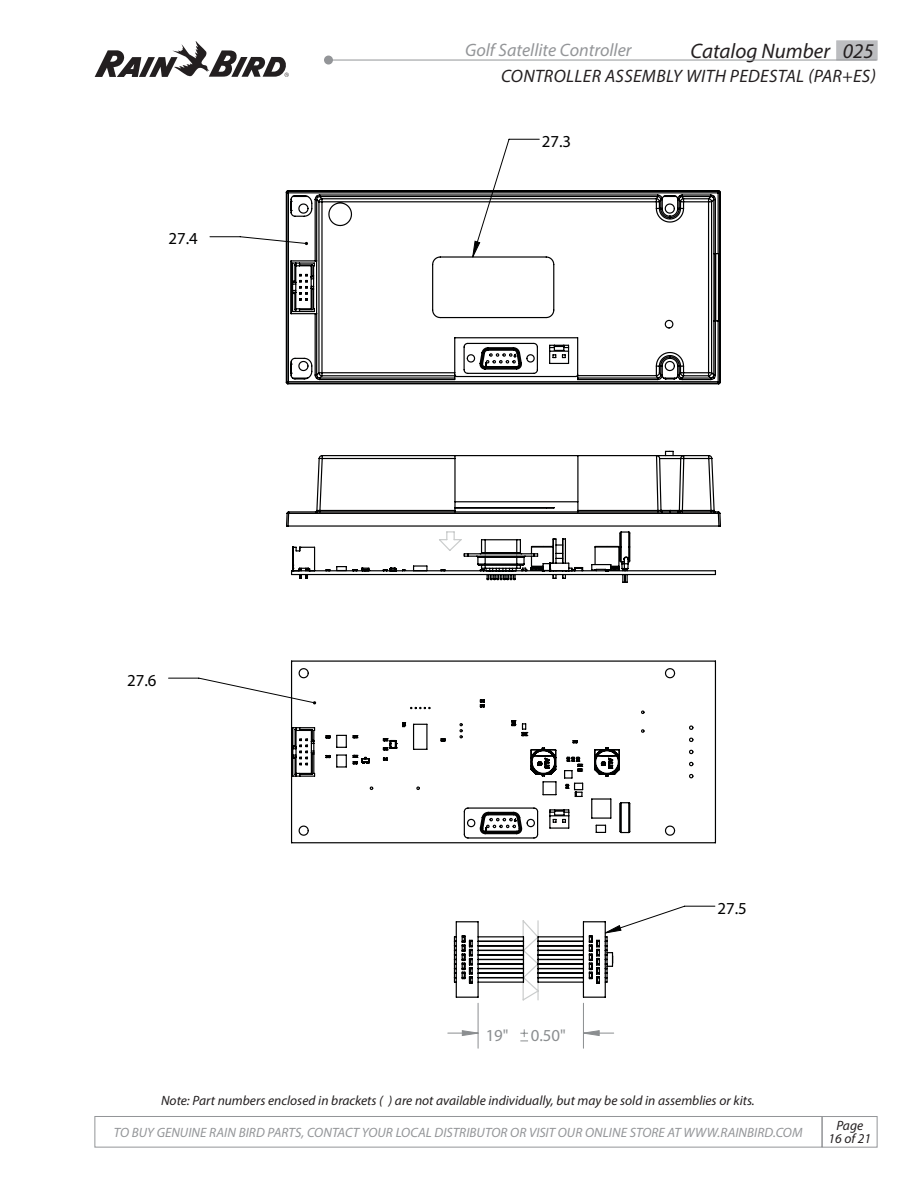
<style>
.page{position:relative;width:918px;height:1188px;background:#fff}
.page>*{position:absolute;margin:0;border:0;box-sizing:border-box;transform-origin:0 0}
.t1{font:italic 21px "Myriad Pro";color:#231f20}
.t2{font:italic 18px "Myriad Pro";letter-spacing:.02em;color:#231f20}
.t3{font:italic 18px "Myriad Pro";color:#939598}
.t4{font:16.8px "Myriad Pro";color:#000101}
.t5{font:16.8px "Myriad Pro";color:#8b8e90}
.t6{font:italic 13.5px/13.5px "Myriad Pro";color:#231f20;text-align:center}
.t7{font:italic 13.5px "Myriad Pro";letter-spacing:.005em;color:#939598}
</style>
<div class="page">
<hr style="left:478px;top:1003px;width:1px;height:45px;background:#8b8e90">
<hr style="left:583px;top:1003px;width:1px;height:45px;background:#8b8e90">
<hr style="left:448px;top:1033px;width:30px;height:1px;background:#8b8e90">
<hr style="left:583px;top:1033px;width:31px;height:1px;background:#8b8e90">
<svg style="left:461px;top:1029px;width:139px;height:12px"></svg>
<svg style="left:285px;top:189px;width:436px;height:809px"></svg>
<div style="left:836px;top:40px;width:42px;height:20px;background:#bcbdc0;border:1px solid #bcbdc0"></div>
<div style="left:94px;top:1116px;width:728px;height:32px;background:#fff;border:1px solid #939598"></div>
<div style="left:822px;top:1116px;width:56px;height:32px;border:1px solid #939598"></div>
<svg style="left:95px;top:41px;width:194px;height:36px"></svg>
<hr style="left:328px;top:60px;width:549px;height:1px;background:#939598">
<div style="left:324px;top:56px;width:9px;height:9px;background:#939598;border-radius:50%"></div>
<h2 class="t3" style="left:465px;top:38px;width:168px">Golf Satellite Controller</h2>
<h1 class="t1" style="left:691px;top:38px;width:185px">Catalog Number 025</h1>
<h2 class="t2" style="left:501px;top:65px;width:376px">CONTROLLER ASSEMBLY WITH PEDESTAL (PAR+ES)</h2>
<p class="t4" style="left:168px;top:228px;width:31px">27.4</p>
<p class="t4" style="left:127px;top:670px;width:31px">27.6</p>
<p class="t4" style="left:542px;top:131px;width:31px">27.3</p>
<p class="t5" style="left:486px;top:1025px;width:24px">19"</p>
<p class="t5" style="left:531px;top:1025px;width:37px">0.50"</p>
<p class="t4" style="left:718px;top:898px;width:31px">27.5</p>
<p class="t6" style="left:161px;top:1094px;width:595px">Note: Part numbers enclosed in brackets ( ) are not available individually, but may be sold in assemblies or kits.</p>
<p class="t7" style="left:114px;top:1124px;width:690px">TO BUY GENUINE RAIN BIRD PARTS, CONTACT YOUR LOCAL DISTRIBUTOR OR VISIT OUR ONLINE STORE AT WWW.RAINBIRD.COM</p>
<p class="t6" style="left:828px;top:1118px;width:44px">Page<br>16 of 21</p>
</div>
